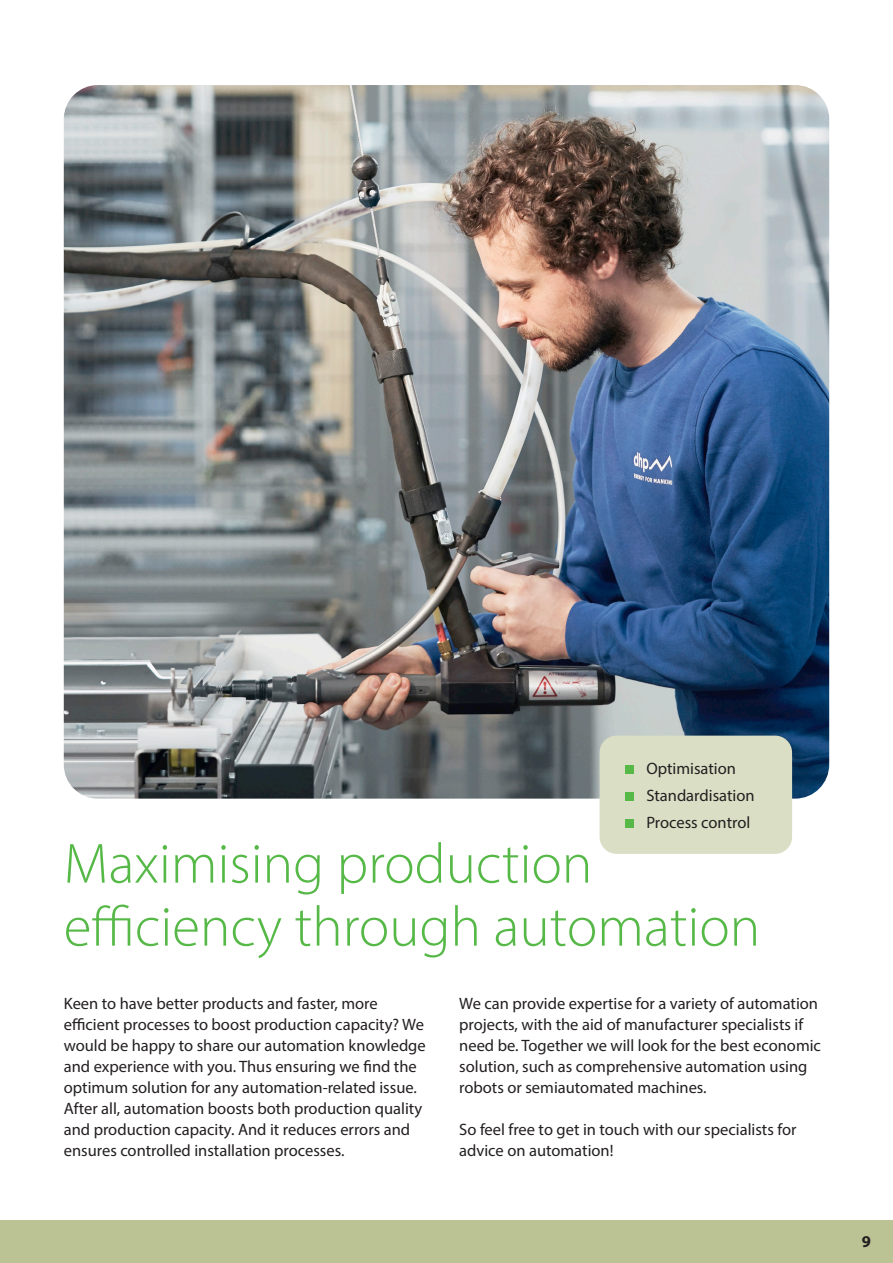
<style>
.page{position:relative;width:893px;height:1263px;background:#fff}
.page>*{position:absolute;margin:0;border:0;box-sizing:border-box;transform-origin:0 0}
.kop{font:300 57px "Myriad Pro";color:#56b947}
.body{font:16.5px/21px "Myriad Pro";color:#231f20}
.t1{font:700 16.5px "Myriad Pro";color:#231f20}
</style>
<div class="page">
<img style="left:64px;top:85px;width:765px;height:714px">
<div style="left:600px;top:736px;width:192px;height:118px;background:#d9dec4;border-radius:17px"></div>
<div style="left:625px;top:765px;width:9px;height:8px;background:#56b947"></div>
<div style="left:625px;top:792px;width:9px;height:8px;background:#56b947"></div>
<div style="left:625px;top:819px;width:9px;height:8px;background:#56b947"></div>
<div style="left:0;top:1220px;width:893px;height:43px;background:#bbc294"></div>
<p class="body" style="left:646px;top:757px;width:91px">Optimisation</p>
<p class="body" style="left:646px;top:784px;width:110px">Standardisation</p>
<p class="body" style="left:646px;top:811px;width:106px">Process control</p>
<p class="kop" style="left:64px;top:829px;width:530px">Maximising production</p>
<p class="kop" style="left:64px;top:892px;width:698px">efficiency through automation</p>
<p class="body" style="left:64px;top:992px;width:363px">Keen to have better products and faster, more efficient processes to boost production capacity? We would be happy to share our automation knowledge and experience with you. Thus ensuring we find the optimum solution for any automation-related issue.<br>After all, automation boosts both production quality and production capacity. And it reduces errors and ensures controlled installation processes.</p>
<p class="body" style="left:459px;top:992px;width:363px">We can provide expertise for a variety of automation projects, with the aid of manufacturer specialists if need be. Together we will look for the best economic solution, such as comprehensive automation using robots or semiautomated machines.</p>
<p class="body" style="left:459px;top:1118px;width:339px">So feel free to get in touch with our specialists for advice on automation!</p>
<p class="t1" style="left:862px;top:1231px;width:11px">9</p>
</div>
